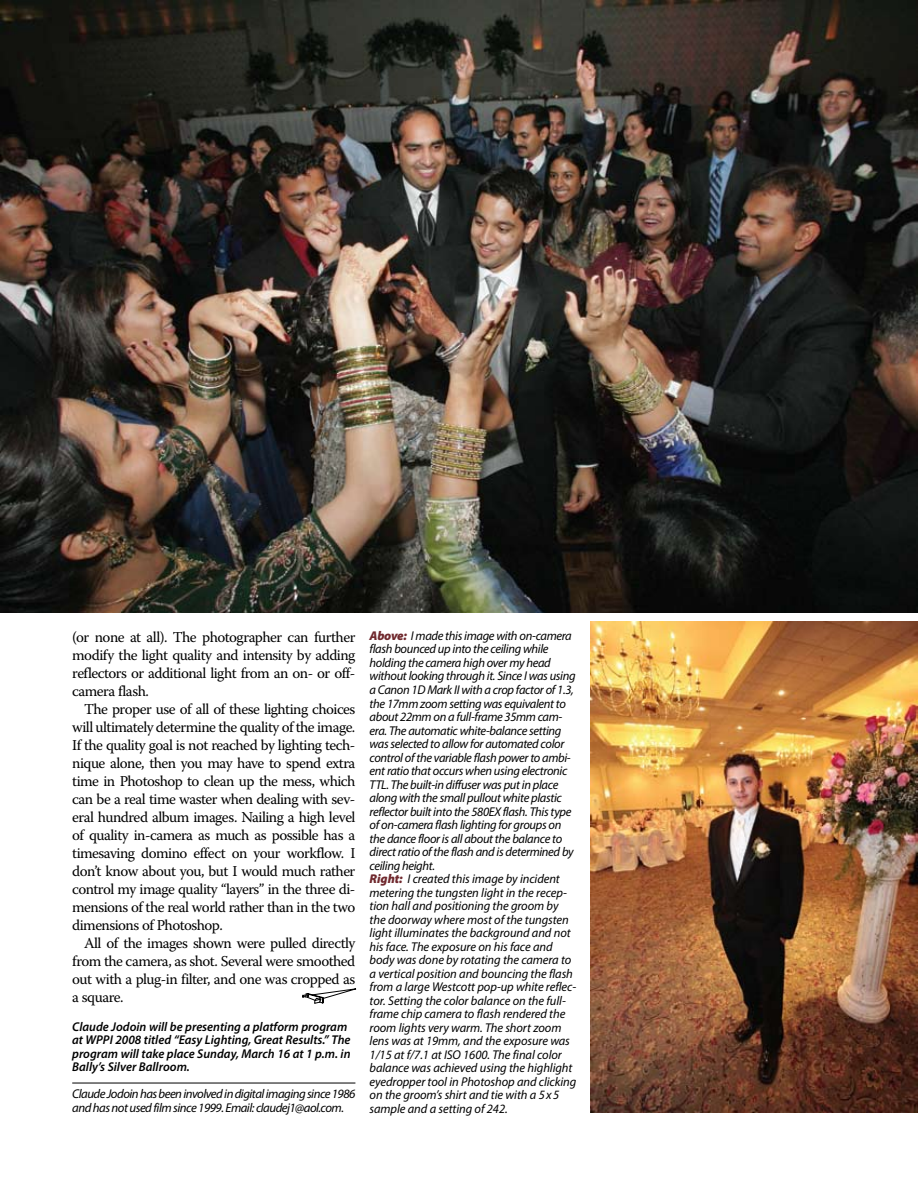
<style>
.page{position:relative;width:918px;height:1202px;background:#fff}
.page>*{position:absolute;margin:0;border:0;box-sizing:border-box;transform-origin:0 0}
.t1{font:15px/18px "Warnock Pro";letter-spacing:-.035em;color:#000;text-align:justify}
.t2{font:italic 12.75px/13.5px "Myriad Pro";letter-spacing:-.025em;color:#000}
.t3{font:italic 600 12.75px/13.5px "Myriad Pro";color:#000}
.s1{font-weight:900;color:#70292e}
</style>
<div class="page">
<hr style="left:72px;top:1082px;width:283px;height:1px;background:#000">
<img style="left:590px;top:621px;width:328px;height:491px">
<img style="left:0;top:0;width:918px;height:612px">
<svg style="left:302px;top:988px;width:55px;height:15px"></svg>
<p class="t1" style="left:72px;top:628px;width:285px">(or none at all). The photographer can further modify the light quality and intensity by adding reflectors or additional light from an on- or off&shy;camera flash.</p>
<p class="t1" style="left:72px;top:700px;width:285px;text-indent:12px">The proper use of all of these lighting choices will ultimately determine the quality of the image.<br>If the quality goal is not reached by lighting tech&shy;nique alone, then you may have to spend extra time in Photoshop to clean up the mess, which can be a real time waster when dealing with sev&shy;eral hundred album images. Nailing a high level of quality in-camera as much as possible has a timesaving domino effect on your workflow. I don’t know about you, but I would much rather control my image quality “layers” in the three di&shy;mensions of the real world rather than in the two dimensions of Photoshop.</p>
<p class="t1" style="left:72px;top:934px;width:285px;text-indent:12px">All of the images shown were pulled directly from the camera, as shot. Several were smoothed out with a plug-in filter, and one was cropped as a square.</p>
<p class="t3" style="left:72px;top:1019px;width:280px">Claude Jodoin will be presenting a platform program at WPPI 2008 titled “Easy Lighting, Great Results.” The program will take place Sunday, March 16 at 1 p.m. in Bally’s Silver Ballroom.</p>
<p class="t2" style="left:72px;top:1087px;width:285px">Claude Jodoin has been involved in digital imaging since 1986 and has not used film since 1999. Email: claudej1@aol.com.</p>
<p class="t2" style="left:370px;top:628px;width:208px"><span class="s1">Above:</span> I made this image with on-camera flash bounced up into the ceiling while holding the camera high over my head without looking through it. Since I was using a Canon 1D Mark II with a crop factor of 1.3, the 17mm zoom setting was equivalent to about 22mm on a full-frame 35mm cam&shy;era. The automatic white-balance setting was selected to allow for automated color control of the variable flash power to ambi&shy;ent ratio that occurs when using electronic TTL. The built-in diffuser was put in place along with the small pullout white plastic reflector built into the 580EX flash. This type of on-camera flash lighting for groups on the dance floor is all about the balance to direct ratio of the flash and is determined by ceiling height.<br><span class="s1">Right:</span> I created this image by incident metering the tungsten light in the recep&shy;tion hall and positioning the groom by the doorway where most of the tungsten light illuminates the background and not his face. The exposure on his face and body was done by rotating the camera to a vertical position and bouncing the flash from a large Westcott pop-up white reflec&shy;tor. Setting the color balance on the full&shy;frame chip camera to flash rendered the room lights very warm. The short zoom lens was at 19mm, and the exposure was 1/15 at f/7.1 at ISO 1600. The final color balance was achieved using the highlight eyedropper tool in Photoshop and clicking on the groom’s shirt and tie with a 5x5 sample and a setting of 242.</p>
</div>
